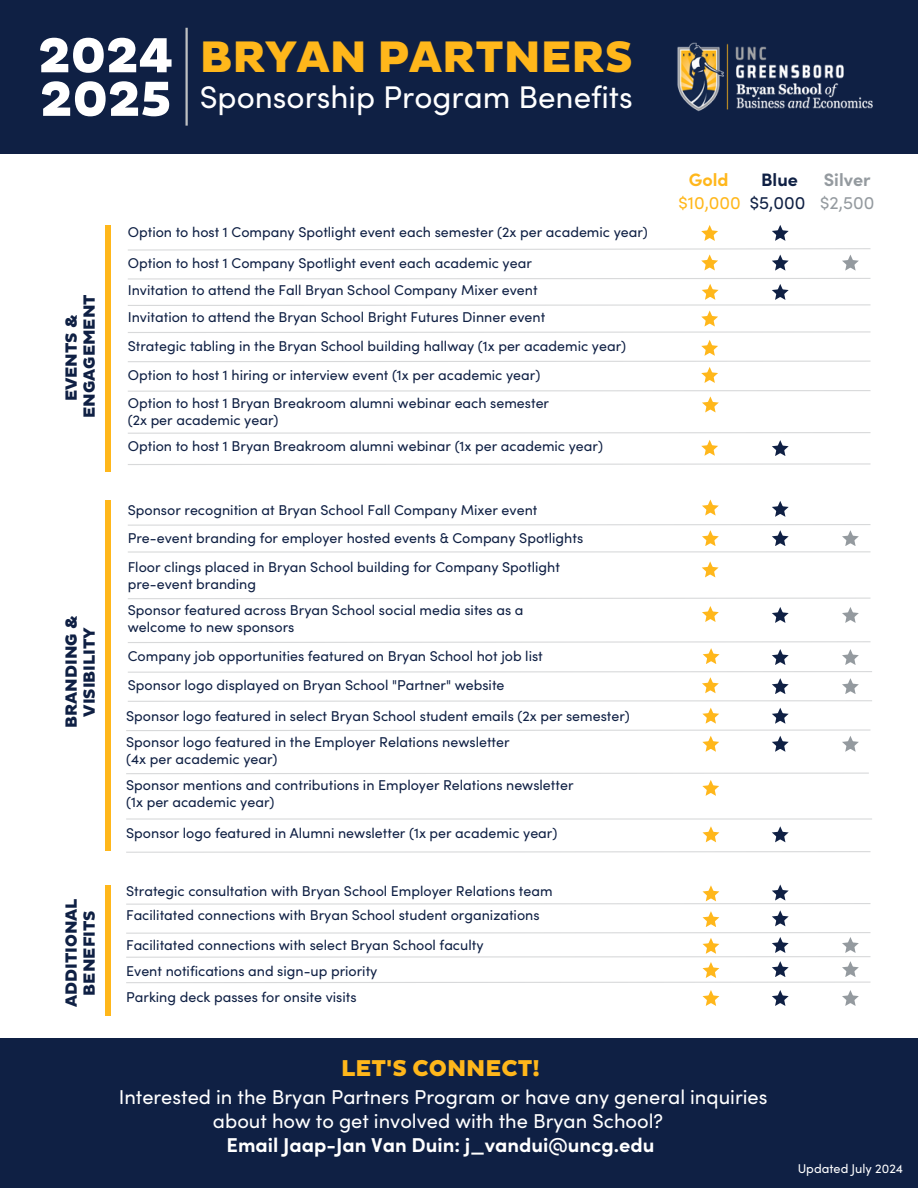
<style>
.page{position:relative;width:918px;height:1188px;background:#fff}
.page>*{position:absolute;margin:0;border:0;box-sizing:border-box;transform-origin:0 0}
.t1{font:800 50.1px "Pluto Sans";color:#fff}
.t2{font:800 44.85px "Pluto Sans";color:#ffb71b}
.t3{font:31.35px "Sofia Pro";color:#fff}
.t4{font:800 23.25px "Pluto Sans";color:#ffb71b}
.t5{font:20.1px/23.7px "Sofia Pro";color:#fff;text-align:center}
.t6{font:18px "Sofia Pro";color:#ffb71b}
.t7{font:700 18px "Sofia Pro";color:#949a9f}
.t8{font:18px "Sofia Pro";color:#0f2044}
.t9{font:18px "Sofia Pro";color:#949a9f}
.t10{font:700 18px "Sofia Pro";color:#ffb71b}
.t11{font:700 18px "Sofia Pro";color:#0f2044}
.t12{font:800 16.5px/18px "Pluto Sans";color:#0f2044;text-align:center}
.t13{font:14.25px "Sofia Pro";color:#0f2044}
.t14{font:12.75px "Sofia Pro";color:#fff}
.s1{font-weight:700}
</style>
<div class="page">
<div style="left:0;top:0;width:918px;height:154px;background:#0f2044"></div>
<hr style="left:185px;top:28px;width:3px;height:98px;background:#bec0c2">
<svg style="left:701px;top:225px;width:17px;height:16px"></svg>
<svg style="left:772px;top:225px;width:17px;height:16px"></svg>
<svg style="left:128px;top:248px;width:743px;height:22px"></svg>
<svg style="left:128px;top:278px;width:743px;height:55px"></svg>
<svg style="left:128px;top:340px;width:743px;height:43px"></svg>
<svg style="left:128px;top:390px;width:743px;height:22px"></svg>
<svg style="left:128px;top:432px;width:743px;height:2px"></svg>
<svg style="left:701px;top:440px;width:17px;height:16px"></svg>
<hr style="left:128px;top:551px;width:743px;height:2px;background:#bec0c2">
<svg style="left:128px;top:597px;width:743px;height:2px"></svg>
<div style="left:106px;top:501px;width:5px;height:350px;background:#ffb71b"></div>
<svg style="left:702px;top:500px;width:17px;height:15px"></svg>
<svg style="left:702px;top:561px;width:17px;height:16px"></svg>
<svg style="left:772px;top:440px;width:17px;height:16px"></svg>
<svg style="left:772px;top:501px;width:17px;height:16px"></svg>
<svg style="left:128px;top:524px;width:743px;height:22px"></svg>
<svg style="left:702px;top:606px;width:17px;height:16px"></svg>
<svg style="left:842px;top:607px;width:17px;height:16px"></svg>
<svg style="left:772px;top:607px;width:17px;height:16px"></svg>
<svg style="left:128px;top:641px;width:743px;height:24px"></svg>
<svg style="left:128px;top:671px;width:744px;height:23px"></svg>
<svg style="left:128px;top:700px;width:744px;height:2px"></svg>
<svg style="left:702px;top:708px;width:17px;height:15px"></svg>
<svg style="left:772px;top:708px;width:17px;height:15px"></svg>
<hr style="left:126px;top:818px;width:746px;height:2px;background:#bec0c2">
<svg style="left:126px;top:772px;width:743px;height:2px"></svg>
<svg style="left:702px;top:780px;width:17px;height:16px"></svg>
<svg style="left:703px;top:826px;width:16px;height:16px"></svg>
<svg style="left:772px;top:826px;width:17px;height:16px"></svg>
<svg style="left:126px;top:885px;width:745px;height:98px"></svg>
<svg style="left:703px;top:990px;width:16px;height:16px"></svg>
<svg style="left:772px;top:990px;width:17px;height:16px"></svg>
<svg style="left:842px;top:990px;width:17px;height:16px"></svg>
<div style="left:106px;top:225px;width:5px;height:246px;background:#ffb71b"></div>
<div style="left:106px;top:885px;width:5px;height:131px;background:#ffb71b"></div>
<div style="left:0;top:1038px;width:918px;height:150px;background:#0f2044"></div>
<svg style="left:128px;top:463px;width:743px;height:2px"></svg>
<svg style="left:126px;top:729px;width:745px;height:23px"></svg>
<svg style="left:126px;top:851px;width:745px;height:2px"></svg>
<img style="left:677px;top:42px;width:196px;height:70px">
<h1 class="t1" style="left:38px;top:26px;width:137px">2024</h1>
<h1 class="t1" style="left:40px;top:70px;width:133px">2025</h1>
<p class="t2" style="left:200px;top:31px;width:435px">BRYAN PARTNERS</p>
<p class="t3" style="left:200px;top:85px;width:435px">Sponsorship Program Benefits</p>
<p class="t12" style="left:63px;top:418px;width:125px;rotate:-90deg">EVENTS &amp;<br>ENGAGEMENT</p>
<p class="t12" style="left:63px;top:728px;width:113px;rotate:-90deg">BRANDING &amp;<br>VISIBILITY</p>
<p class="t12" style="left:63px;top:1007px;width:110px;rotate:-90deg">ADDITIONAL<br>BENEFITS</p>
<p class="t13" style="left:128px;top:227px;width:522px">Option to host 1 Company Spotlight event each semester (2x per academic year)</p>
<p class="t13" style="left:128px;top:257px;width:406px">Option to host 1 Company Spotlight event each academic year</p>
<p class="t13" style="left:128px;top:285px;width:411px">Invitation to attend the Fall Bryan School Company Mixer event</p>
<p class="t13" style="left:128px;top:312px;width:419px">Invitation to attend the Bryan School Bright Futures Dinner event</p>
<p class="t13" style="left:128px;top:341px;width:500px">Strategic tabling in the Bryan School building hallway (1x per academic year)</p>
<p class="t13" style="left:128px;top:370px;width:414px">Option to host 1 hiring or interview event (1x per academic year)</p>
<h6 class="t13" style="left:128px;top:397px;width:423px">Option to host 1 Bryan Breakroom alumni webinar each semester</h6>
<p class="t13" style="left:128px;top:414px;width:152px">(2x per academic year)</p>
<p class="t13" style="left:128px;top:441px;width:477px">Option to host 1 Bryan Breakroom alumni webinar (1x per academic year)</p>
<p class="t13" style="left:128px;top:504px;width:411px">Sponsor recognition at Bryan School Fall Company Mixer event</p>
<p class="t13" style="left:128px;top:532px;width:457px">Pre-event branding for employer hosted events &amp; Company Spotlights</p>
<p class="t13" style="left:128px;top:562px;width:434px">Floor clings placed in Bryan School building for Company Spotlight</p>
<p class="t13" style="left:128px;top:578px;width:130px">pre-event branding</p>
<p class="t13" style="left:128px;top:605px;width:397px">Sponsor featured across Bryan School social media sites as a</p>
<p class="t13" style="left:128px;top:622px;width:168px">welcome to new sponsors</p>
<p class="t13" style="left:128px;top:650px;width:417px">Company job opportunities featured on Bryan School hot job list</p>
<p class="t13" style="left:128px;top:680px;width:378px">Sponsor logo displayed on Bryan School "Partner" website</p>
<p class="t13" style="left:126px;top:711px;width:505px">Sponsor logo featured in select Bryan School student emails (2x per semester)</p>
<p class="t13" style="left:126px;top:737px;width:385px">Sponsor logo featured in the Employer Relations newsletter</p>
<p class="t13" style="left:126px;top:754px;width:153px">(4x per academic year)</p>
<p class="t13" style="left:126px;top:780px;width:449px">Sponsor mentions and contributions in Employer Relations newsletter</p>
<p class="t13" style="left:126px;top:797px;width:150px">(1x per academic year)</p>
<p class="t13" style="left:126px;top:828px;width:433px">Sponsor logo featured in Alumni newsletter (1x per academic year)</p>
<p class="t13" style="left:126px;top:886px;width:428px">Strategic consultation with Bryan School Employer Relations team</p>
<p class="t13" style="left:126px;top:910px;width:415px">Facilitated connections with Bryan School student organizations</p>
<h2 class="t13" style="left:126px;top:940px;width:359px">Facilitated connections with select Bryan School faculty</h2>
<p class="t13" style="left:126px;top:966px;width:253px">Event notifications and sign-up priority</p>
<p class="t13" style="left:126px;top:992px;width:232px">Parking deck passes for onsite visits</p>
<p class="t10" style="left:689px;top:173px;width:41px">Gold</p>
<p class="t11" style="left:761px;top:173px;width:38px">Blue</p>
<p class="t7" style="left:824px;top:173px;width:48px">Silver</p>
<h6 class="t6" style="left:678px;top:196px;width:64px">$10,000</h6>
<p class="t8" style="left:750px;top:196px;width:57px">$5,000</p>
<p class="t9" style="left:820px;top:196px;width:56px">$2,500</p>
<p class="t4" style="left:341px;top:1055px;width:200px">LET'S CONNECT!</p>
<p class="t5" style="left:119px;top:1087px;width:650px">Interested in the Bryan Partners Program or have any general inquiries about how to get involved with the Bryan School?<br><span class="s1">Email Jaap-Jan Van Duin: j_vandui@uncg.edu</span></p>
<p class="t14" style="left:798px;top:1164px;width:107px">Updated July 2024</p>
</div>
